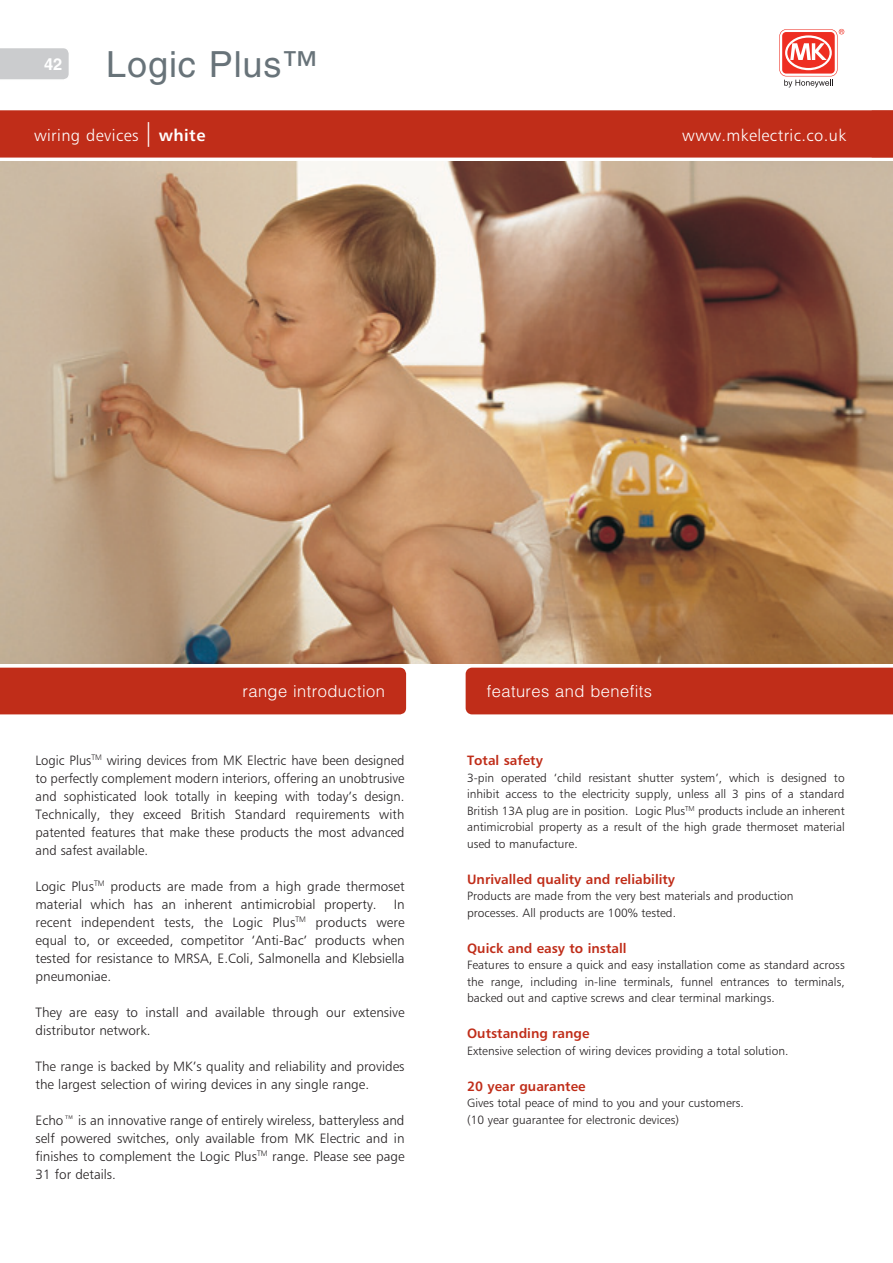
<style>
.page{position:relative;width:893px;height:1263px;background:#fff}
.page>*{position:absolute;margin:0;border:0;box-sizing:border-box;transform-origin:0 0}
.t1{font:36px "Helvetica LT Std";letter-spacing:.025em;color:#687379}
.t2{font:300 16.5px "Helvetica LT Std";letter-spacing:.025em;color:#fff}
.t3{font:16.5px "Humanist 777 BT Light B";letter-spacing:.025em;color:#fff}
.t4{font:13.5px/18px "Humanist 777 BT Light B";color:#231f20;text-align:justify}
.t5{font:13.5px "Humanist 777 BT Bold B";color:#c02d19}
.t6{font:12px/16.5px "Humanist 777 BT Light B";color:#231f20;text-align:justify}
.s1{font-family:"Humanist 777 BT Roman B";font-size:24.75px}
.s2{font-family:"Humanist 777 BT Bold B"}
.s3{font-family:"Humanist 777 BT Light B";font-weight:400}
.s4{font-weight:400;font-size:24.75px}
</style>
<div class="page">
<svg style="left:0;top:48px;width:69px;height:32px;background:#cdcecf"></svg>
<svg style="left:779px;top:29px;width:65px;height:58px"></svg>
<div style="left:0;top:668px;width:406px;height:46px;background:#c02d19"></div>
<div style="left:466px;top:668px;width:427px;height:46px;background:#c02d19"></div>
<img style="left:0;top:162px;width:893px;height:501px">
<div style="left:0;top:111px;width:893px;height:46px;background:#c02d19"></div>
<h1 class="t1" style="left:44px;top:44px;width:276px"><sup>42</sup> Logic Plus™</h1>
<p class="t3" style="left:34px;top:125px;width:173px">wiring devices <span class="s1">|</span> <span class="s2">white</span></p>
<p class="t3" style="left:682px;top:125px;width:165px">www.mkelectric.co.uk</p>
<p class="t2" style="left:115px;top:124px;width:41px">ice<span class="s3">s</span> <span class="s4">|</span></p>
<p class="t2" style="left:668px;top:124px;width:171px">w w.mkelectric. o.uk</p>
<p class="t2" style="left:243px;top:681px;width:144px">range introduction</p>
<p class="t2" style="left:487px;top:681px;width:167px">features and benefits</p>
<p class="t4" style="left:36px;top:751px;width:371px">Logic Plus<sup>TM</sup> wiring devices from MK Electric have been designed to perfectly complement modern interiors, offering an unobtrusive and sophisticated look totally in keeping with today’s design.<br>Technically, they exceed British Standard requirements with patented features that make these products the most advanced and safest available.</p>
<p class="t4" style="left:36px;top:877px;width:371px">Logic Plus<sup>TM</sup> products are made from a high grade thermoset material which has an inherent antimicrobial property.</p>
<p class="t4" style="left:36px;top:895px;width:371px;text-indent:358px">In recent independent tests, the Logic Plus<sup>TM</sup> products were equal to, or exceeded, competitor ‘Anti-Bac’ products when tested for resistance to MRSA, E.Coli, Salmonella and Klebsiella pneumoniae.</p>
<p class="t4" style="left:36px;top:1002px;width:371px">They are easy to install and available through our extensive distributor network.</p>
<p class="t4" style="left:36px;top:1056px;width:370px">The range is backed by MK’s quality and reliability and provides the largest selection of wiring devices in any single range.</p>
<p class="t4" style="left:36px;top:1110px;width:371px">Echo™ is an innovative range of entirely wireless, batteryless and self powered switches, only available from MK Electric and in finishes to complement the Logic Plus<sup>TM</sup> range. Please see page 31 for details.</p>
<p class="t5" style="left:467px;top:752px;width:77px">Total safety</p>
<p class="t6" style="left:467px;top:769px;width:379px">3-pin operated ‘child resistant shutter system’, which is designed to inhibit access to the electricity supply, unless all 3 pins of a standard British 13A plug are in position. Logic Plus<sup>TM</sup> products include an inherent antimicrobial property as a result of the high grade thermoset material used to manufacture.</p>
<p class="t5" style="left:467px;top:870px;width:210px">Unrivalled quality and reliability</p>
<p class="t6" style="left:467px;top:887px;width:328px">Products are made from the very best materials and production processes. All products are 100% tested.</p>
<p class="t5" style="left:467px;top:939px;width:161px">Quick and easy to install</p>
<p class="t6" style="left:467px;top:956px;width:379px">Features to ensure a quick and easy installation come as standard across the range, including in-line terminals, funnel entrances to terminals, backed out and captive screws and clear terminal markings.</p>
<p class="t5" style="left:467px;top:1025px;width:124px">Outstanding range</p>
<p class="t6" style="left:467px;top:1042px;width:323px">Extensive selection of wiring devices providing a total solution.</p>
<p class="t5" style="left:467px;top:1077px;width:120px">20 year guarantee</p>
<p class="t6" style="left:467px;top:1094px;width:278px">Gives total peace of mind to you and your customers. (10 year guarantee for electronic devices)</p>
</div>
